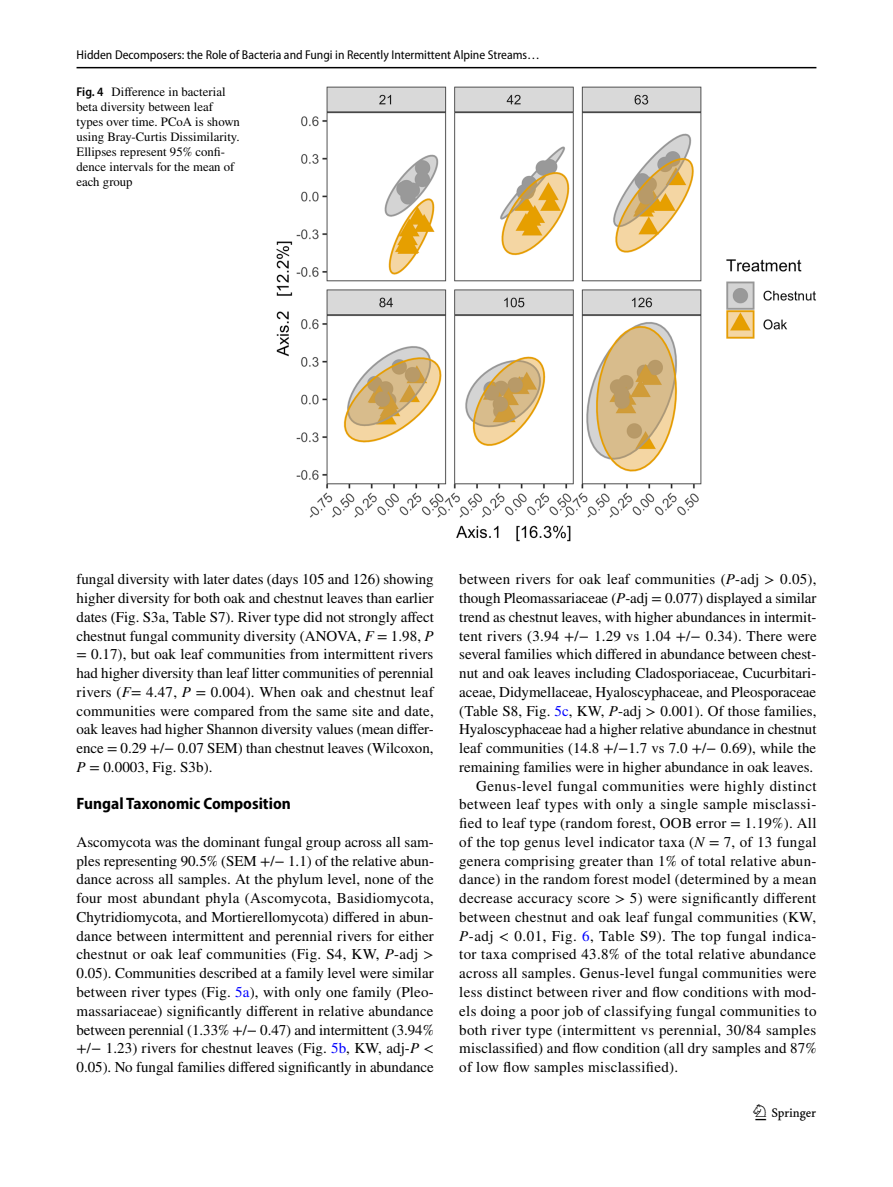
<style>
.page{position:relative;width:893px;height:1187px;background:#fff}
.page>*{position:absolute;margin:0;border:0;box-sizing:border-box;transform-origin:0 0}
.t1{font:22.5px "Springnew Regular 3";color:#000}
.t2{font:700 semi-condensed 16.5px "Myriad Pro";color:#000}
.t3{font:15px/18.8px "STIX";letter-spacing:.015em;color:#000;text-align:justify}
.t4{font:15px "STIX";letter-spacing:-.005em;color:#000}
.t5{font:15px "STIX";letter-spacing:-.01em;color:#000}
.t6{font:12.75px/15px "STIX";color:#000}
.t7{font:12.75px "Myriad Pro Semi Cn 3";color:#000}
.s1{font-family:"Myriad Pro";font-weight:600;font-stretch:semi-condensed}
.s2{font-style:italic}
.s3{color:#00f}
</style>
<div class="page">
<hr style="left:77px;top:67px;width:739px;height:1px;background:#000">
<img style="left:276px;top:87px;width:540px;height:454px">
<p class="t7" style="left:77px;top:48px;width:465px">Hidden Decomposers: the Role of Bacteria and Fungi in Recently Intermittent Alpine Streams…</p>
<p class="t6" style="left:77px;top:85px;width:165px"><span class="s1">Fig. 4</span> Difference in bacterial beta diversity between leaf types over time. PCoA is shown using Bray-Curtis Dissimilarity.<br>Ellipses represent 95% confi&shy;dence intervals for the mean of each group</p>
<p class="t3" style="left:77px;top:571px;width:359px">fungal diversity with later dates (days 105 and 126) showing higher diversity for both oak and chestnut leaves than earlier dates (Fig. S3a, Table S7). River type did not strongly affect chestnut fungal community diversity (ANOVA, <span class="s2">F</span> = 1.98, <span class="s2">P </span>= 0.17), but oak leaf communities from intermittent rivers had higher diversity than leaf litter communities of perennial rivers (<span class="s2">F</span>= 4.47, <span class="s2">P</span> = 0.004). When oak and chestnut leaf communities were compared from the same site and date, oak leaves had higher Shannon diversity values (mean differ&shy;ence = 0.29 +/− 0.07 SEM) than chestnut leaves (Wilcoxon, <span class="s2">P</span> = 0.0003, Fig. S3b).</p>
<p class="t2" style="left:77px;top:794px;width:216px">Fungal Taxonomic Composition</p>
<p class="t3" style="left:77px;top:833px;width:359px">Ascomycota was the dominant fungal group across all sam&shy;ples representing 90.5% (SEM +/− 1.1) of the relative abun&shy;dance across all samples. At the phylum level, none of the four most abundant phyla (Ascomycota, Basidiomycota, Chytridiomycota, and Mortierellomycota) differed in abun&shy;dance between intermittent and perennial rivers for either chestnut or oak leaf communities (Fig. S4, KW, <span class="s2">P</span>-adj &gt; 0.05). Communities described at a family level were similar between river types (Fig. <span class="s3">5a</span>), with only one family (Pleo&shy;massariaceae) significantly different in relative abundance between perennial (1.33% +/− 0.47) and intermittent (3.94% +/− 1.23) rivers for chestnut leaves (Fig. <span class="s3">5b</span>, KW, adj-<span class="s2">P</span> &lt; 0.05). No fungal families differed significantly in abundance</p>
<p class="t3" style="left:459px;top:571px;width:359px">between rivers for oak leaf communities (<span class="s2">P</span>-adj &gt; 0.05),</p>
<p class="t4" style="left:459px;top:587px;width:359px">though Pleomassariaceae (<span class="s2">P</span>-adj = 0.077) displayed a similar</p>
<p class="t4" style="left:459px;top:606px;width:359px">trend as chestnut leaves, with higher abundances in intermit-</p>
<p class="t3" style="left:459px;top:627px;width:359px">tent rivers (3.94 +/− 1.29 vs 1.04 +/− 0.34). There were</p>
<p class="t3" style="left:459px;top:646px;width:359px">several families which differed in abundance between chest-</p>
<p class="t3" style="left:459px;top:664px;width:359px">nut and oak leaves including Cladosporiaceae, Cucurbitari-</p>
<p class="t4" style="left:459px;top:681px;width:358px">aceae, Didymellaceae, Hyaloscyphaceae, and Pleosporaceae</p>
<p class="t3" style="left:459px;top:702px;width:359px">(Table S8, Fig. <span class="s3">5c</span>, KW, <span class="s2">P</span>-adj &gt; 0.001). Of those families,</p>
<p class="t5" style="left:459px;top:719px;width:359px">Hyaloscyphaceae had a higher relative abundance in chestnut</p>
<p class="t3" style="left:459px;top:739px;width:358px">leaf communities (14.8 +/−1.7 vs 7.0 +/− 0.69), while the</p>
<p class="t3" style="left:459px;top:758px;width:355px">remaining families were in higher abundance in oak leaves.</p>
<p class="t3" style="left:476px;top:777px;width:342px">Genus-level fungal communities were highly distinct</p>
<p class="t3" style="left:459px;top:796px;width:359px">between leaf types with only a single sample misclassi-</p>
<p class="t3" style="left:459px;top:814px;width:359px">fied to leaf type (random forest, OOB error = 1.19%). All</p>
<p class="t3" style="left:459px;top:833px;width:359px">of the top genus level indicator taxa (<span class="s2">N</span> = 7, of 13 fungal</p>
<p class="t3" style="left:459px;top:852px;width:359px">genera comprising greater than 1% of total relative abun-</p>
<p class="t3" style="left:459px;top:871px;width:359px">dance) in the random forest model (determined by a mean</p>
<p class="t3" style="left:459px;top:889px;width:358px">decrease accuracy score &gt; 5) were significantly different</p>
<p class="t3" style="left:459px;top:908px;width:358px">between chestnut and oak leaf fungal communities (KW,</p>
<p class="t3" style="left:459px;top:927px;width:359px"><span class="s2">P</span>-adj &lt; 0.01, Fig. <span class="s3">6</span>, Table S9). The top fungal indica-</p>
<p class="t3" style="left:459px;top:946px;width:358px">tor taxa comprised 43.8% of the total relative abundance</p>
<p class="t3" style="left:459px;top:964px;width:359px">across all samples. Genus-level fungal communities were</p>
<p class="t3" style="left:459px;top:983px;width:359px">less distinct between river and flow conditions with mod-</p>
<p class="t3" style="left:459px;top:1002px;width:359px">els doing a poor job of classifying fungal communities to</p>
<p class="t3" style="left:459px;top:1021px;width:358px">both river type (intermittent vs perennial, 30/84 samples</p>
<p class="t3" style="left:459px;top:1039px;width:359px">misclassified) and flow condition (all dry samples and 87%</p>
<p class="t3" style="left:459px;top:1058px;width:220px">of low flow samples misclassified).</p>
<h1 class="t1" style="left:755px;top:1104px;width:62px">1 3</h1>
</div>
